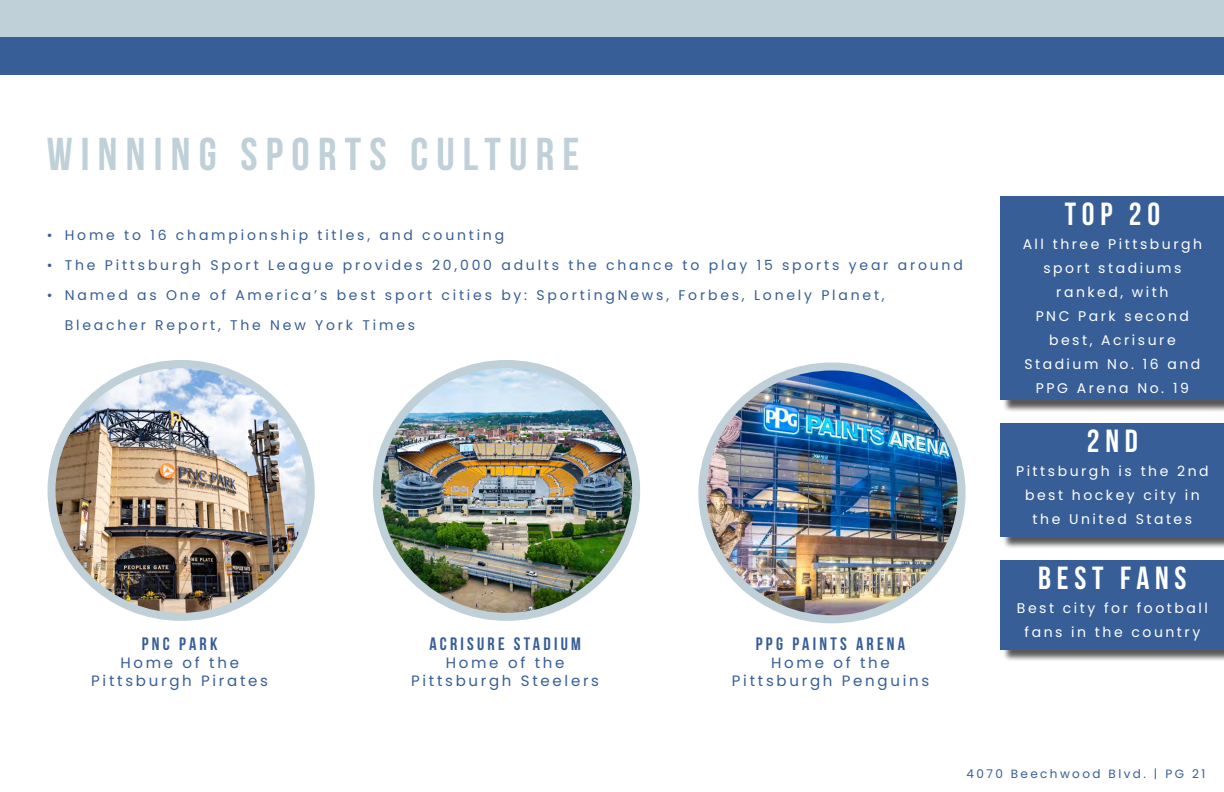
<style>
.page{position:relative;width:1224px;height:792px;background:#fff}
.page>*{position:absolute;margin:0;border:0;box-sizing:border-box;transform-origin:0 0}
.t1{font:700 46px "Bebas Neue";letter-spacing:.18em;color:#bfd0d8}
.t2{font:700 32px "Bebas Neue";letter-spacing:.18em;color:#fff}
.t3{font:700 18px "Bebas Neue";letter-spacing:.18em;color:#375e97}
.t4{font:15px "Poppins";letter-spacing:.18em;color:#375e97}
.t5{font:14px/30px "Poppins";letter-spacing:.2em;color:#375e97}
.t6{font:14px/24px "Poppins";letter-spacing:.18em;color:#fff;text-align:center}
.t7{font:12px "Poppins";letter-spacing:.2em;color:#375e97}
</style>
<div class="page">
<div style="left:0;top:0;width:1224px;height:37px;background:#bfd0d8"></div>
<div style="left:0;top:37px;width:1224px;height:37px;background:#375e97"></div>
<img style="left:52px;top:364px;width:255px;height:252px">
<div style="left:48px;top:360px;width:267px;height:261px;border:8px solid #bfd0d8;border-radius:50%"></div>
<img style="left:377px;top:364px;width:259px;height:253px">
<div style="left:373px;top:360px;width:267px;height:261px;border:8px solid #bfd0d8;border-radius:50%"></div>
<img style="left:706px;top:371px;width:252px;height:248px">
<div style="left:698px;top:362px;width:268px;height:261px;border:8px solid #bfd0d8;border-radius:50%"></div>
<div style="left:1002px;top:198px;width:222px;height:215px;background:#231f20;opacity:.75"></div>
<div style="left:1001px;top:196px;width:223px;height:204px;background:#375e97"></div>
<div style="left:1002px;top:425px;width:222px;height:125px;background:#231f20;opacity:.75"></div>
<div style="left:1001px;top:423px;width:223px;height:114px;background:#375e97"></div>
<div style="left:1002px;top:561px;width:222px;height:101px;background:#231f20;opacity:.75"></div>
<div style="left:1001px;top:560px;width:223px;height:90px;background:#375e97"></div>
<p class="t1" style="left:47px;top:128px;width:534px">WINNING SPORTS CULTURE</p>
<p class="t5" style="left:47px;top:220px;width:459px">• Home to 16 championship titles, and counting</p>
<p class="t5" style="left:47px;top:250px;width:918px">• The Pittsburgh Sport League provides 20,000 adults the chance to play 15 sports year around</p>
<p class="t5" style="left:65px;top:280px;width:821px;text-indent:-18px">• Named as One of America’s best sport cities by: SportingNews, Forbes, Lonely Planet,<br>Bleacher Report, The New York Times</p>
<p class="t3" style="left:142px;top:634px;width:77px">PNC PARK</p>
<p class="t4" style="left:120px;top:654px;width:120px">Home of the</p>
<p class="t4" style="left:91px;top:672px;width:178px">Pittsburgh Pirates</p>
<p class="t3" style="left:429px;top:634px;width:153px">ACRISURE STADIUM</p>
<p class="t4" style="left:446px;top:654px;width:120px">Home of the</p>
<p class="t4" style="left:411px;top:672px;width:190px">Pittsburgh Steelers</p>
<p class="t3" style="left:756px;top:634px;width:151px">PPG PAINTS ARENA</p>
<p class="t4" style="left:771px;top:654px;width:120px">Home of the</p>
<p class="t4" style="left:732px;top:672px;width:199px">Pittsburgh Penguins</p>
<p class="t2" style="left:1065px;top:197px;width:97px">TOP 20</p>
<p class="t6" style="left:1023px;top:233px;width:181px">All three Pittsburgh sport stadiums ranked, with</p>
<p class="t6" style="left:1024px;top:305px;width:178px">PNC Park second best, Acrisure<br>Stadium No. 16 and</p>
<p class="t6" style="left:1036px;top:377px;width:154px">PPG Arena No. 19</p>
<p class="t2" style="left:1087px;top:424px;width:52px">2ND</p>
<p class="t6" style="left:1016px;top:459px;width:194px">Pittsburgh is the 2nd best hockey city in the United States</p>
<p class="t2" style="left:1038px;top:560px;width:150px">BEST FANS</p>
<p class="t6" style="left:1017px;top:596px;width:192px">Best city for football fans in the country</p>
<p class="t7" style="left:966px;top:767px;width:240px">4070 Beechwood Blvd. | PG 21</p>
</div>
